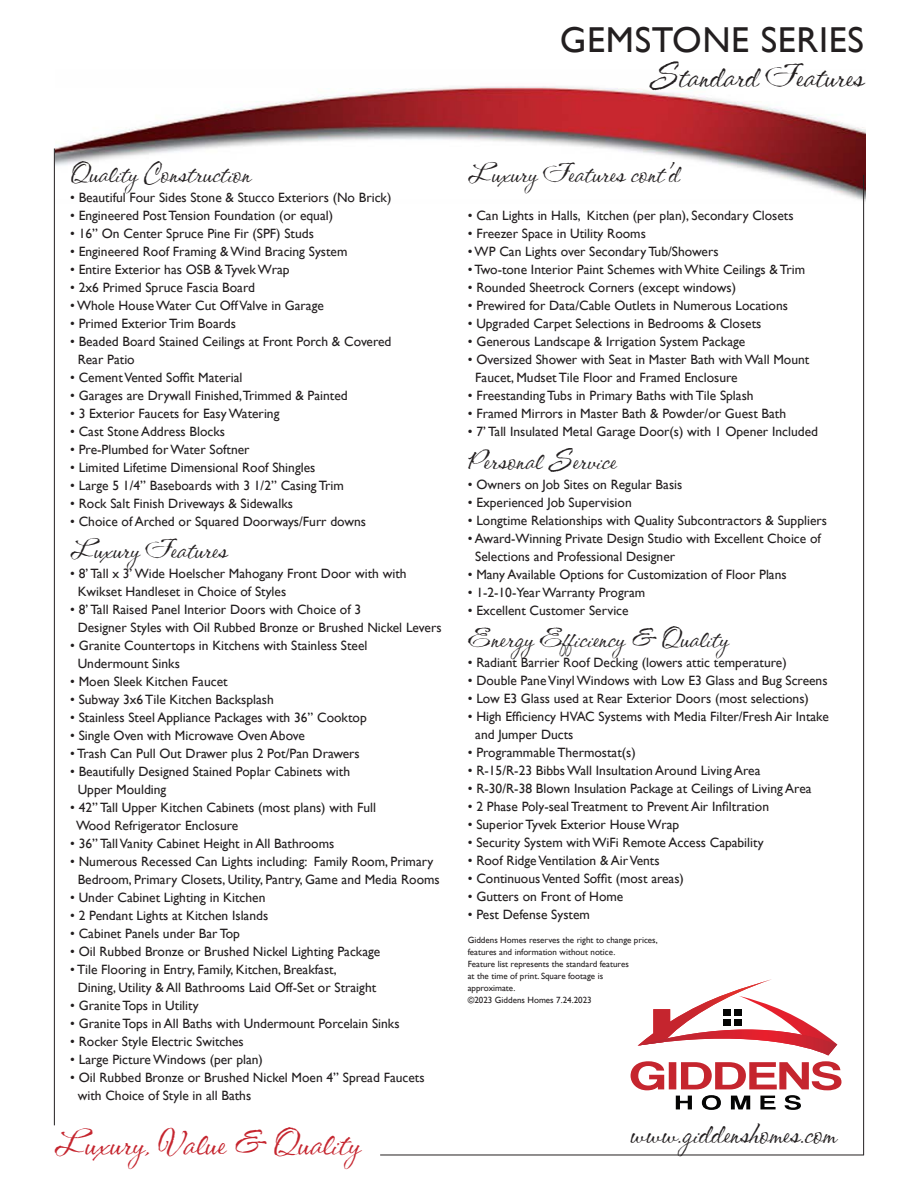
<style>
.page{position:relative;width:918px;height:1188px;background:#fff}
.page>*{position:absolute;margin:0;border:0;box-sizing:border-box;transform-origin:0 0}
.t1{font:39px "CAC Shishoni Brush";color:#c5252e}
.t2{font:36px "CAC Shishoni Brush";color:#231f20}
.t3{font:36px "Gill Sans";letter-spacing:.02em;color:#231f20}
.t4{font:33px "CAC Shishoni Brush";color:#231f20}
.t5{font:30px "CAC Shishoni Brush";color:#231f20}
.t6{font:13.5px "Gill Sans";color:#231f20}
.t7{font:9px "Gill Sans";color:#231f20}
</style>
<div class="page">
<img style="left:55px;top:88px;width:810px;height:110px">
<hr style="left:380px;top:1155px;width:484px;height:1px;background:#231f20">
<svg style="left:637px;top:979px;width:200px;height:76px"></svg>
<div style="left:724px;top:1009px;width:7px;height:7px;background:#050504"></div>
<div style="left:735px;top:1009px;width:7px;height:7px;background:#050504"></div>
<div style="left:735px;top:1019px;width:7px;height:7px;background:#050504"></div>
<div style="left:724px;top:1019px;width:7px;height:7px;background:#050504"></div>
<svg style="left:631px;top:1061px;width:210px;height:49px"></svg>
<hr style="left:54px;top:148px;width:1px;height:977px;background:#231f20">
<hr style="left:863px;top:175px;width:1px;height:980px;background:#231f20">
<p class="t3" style="left:560px;top:19px;width:306px">GEMSTONE SERIES</p>
<p class="t2" style="left:649px;top:55px;width:217px">Standard Features</p>
<p class="t5" style="left:70px;top:155px;width:182px">Quality Construction</p>
<p class="t6" style="left:70px;top:189px;width:323px">• Beautiful Four Sides Stone &amp; Stucco Exteriors (No Brick)</p>
<p class="t6" style="left:70px;top:207px;width:264px">• Engineered Post Tension Foundation (or equal)</p>
<p class="t6" style="left:70px;top:225px;width:245px">• 16” On Center Spruce Pine Fir (SPF) Studs</p>
<p class="t6" style="left:70px;top:243px;width:279px">• Engineered Roof Framing &amp; Wind Bracing System</p>
<p class="t6" style="left:70px;top:261px;width:221px">• Entire Exterior has OSB &amp; Tyvek Wrap</p>
<p class="t6" style="left:70px;top:279px;width:186px">• 2x6 Primed Spruce Fascia Board</p>
<p class="t6" style="left:70px;top:297px;width:255px">• Whole House Water Cut Off Valve in Garage</p>
<p class="t6" style="left:70px;top:315px;width:167px">• Primed Exterior Trim Boards</p>
<p class="t6" style="left:70px;top:333px;width:323px">• Beaded Board Stained Ceilings at Front Porch &amp; Covered</p>
<p class="t6" style="left:78px;top:351px;width:59px">Rear Patio</p>
<p class="t6" style="left:70px;top:369px;width:174px">• Cement Vented Soffit Material</p>
<p class="t6" style="left:70px;top:387px;width:279px">• Garages are Drywall Finished,Trimmed &amp; Painted</p>
<p class="t6" style="left:70px;top:405px;width:211px">• 3 Exterior Faucets for Easy Watering</p>
<p class="t6" style="left:70px;top:423px;width:156px">• Cast Stone Address Blocks</p>
<p class="t6" style="left:70px;top:441px;width:181px">• Pre-Plumbed for Water Softner</p>
<p class="t6" style="left:70px;top:459px;width:247px">• Limited Lifetime Dimensional Roof Shingles</p>
<p class="t6" style="left:70px;top:477px;width:275px">• Large 5 1/4” Baseboards with 3 1/2” Casing Trim</p>
<p class="t6" style="left:70px;top:495px;width:224px">• Rock Salt Finish Driveways &amp; Sidewalks</p>
<p class="t6" style="left:70px;top:513px;width:297px">• Choice of Arched or Squared Doorways/Furr downs</p>
<p class="t5" style="left:70px;top:532px;width:159px">Luxury Features</p>
<p class="t6" style="left:70px;top:566px;width:338px">• 8’ Tall x 3’ Wide Hoelscher Mahogany Front Door with with</p>
<p class="t6" style="left:78px;top:584px;width:210px">Kwikset Handleset in Choice of Styles</p>
<p class="t6" style="left:70px;top:602px;width:293px">• 8’ Tall Raised Panel Interior Doors with Choice of 3</p>
<p class="t6" style="left:78px;top:620px;width:365px">Designer Styles with Oil Rubbed Bronze or Brushed Nickel Levers</p>
<p class="t6" style="left:70px;top:638px;width:299px">• Granite Countertops in Kitchens with Stainless Steel</p>
<p class="t6" style="left:78px;top:656px;width:104px">Undermount Sinks</p>
<p class="t6" style="left:70px;top:674px;width:159px">• Moen Sleek Kitchen Faucet</p>
<p class="t6" style="left:70px;top:692px;width:205px">• Subway 3x6 Tile Kitchen Backsplash</p>
<p class="t6" style="left:70px;top:710px;width:298px">• Stainless Steel Appliance Packages with 36” Cooktop</p>
<p class="t6" style="left:70px;top:728px;width:236px">• Single Oven with Microwave Oven Above</p>
<p class="t6" style="left:70px;top:746px;width:291px">• Trash Can Pull Out Drawer plus 2 Pot/Pan Drawers</p>
<p class="t6" style="left:70px;top:764px;width:281px">• Beautifully Designed Stained Poplar Cabinets with</p>
<p class="t6" style="left:78px;top:782px;width:90px">Upper Moulding</p>
<p class="t6" style="left:70px;top:800px;width:307px">• 42” Tall Upper Kitchen Cabinets (most plans) with Full</p>
<p class="t6" style="left:76px;top:818px;width:164px">Wood Refrigerator Enclosure</p>
<p class="t6" style="left:70px;top:836px;width:266px">• 36” Tall Vanity Cabinet Height in All Bathrooms</p>
<p class="t6" style="left:70px;top:854px;width:365px">• Numerous Recessed Can Lights including: Family Room, Primary</p>
<p class="t6" style="left:78px;top:872px;width:364px">Bedroom, Primary Closets, Utility, Pantry, Game and Media Rooms</p>
<p class="t6" style="left:70px;top:890px;width:197px">• Under Cabinet Lighting in Kitchen</p>
<p class="t6" style="left:70px;top:908px;width:200px">• 2 Pendant Lights at Kitchen Islands</p>
<p class="t6" style="left:70px;top:926px;width:171px">• Cabinet Panels under Bar Top</p>
<p class="t6" style="left:70px;top:944px;width:312px">• Oil Rubbed Bronze or Brushed Nickel Lighting Package</p>
<p class="t6" style="left:70px;top:962px;width:268px">• Tile Flooring in Entry, Family, Kitchen, Breakfast,</p>
<p class="t6" style="left:78px;top:980px;width:300px">Dining, Utility &amp; All Bathrooms Laid Off-Set or Straight</p>
<p class="t6" style="left:70px;top:998px;width:130px">• Granite Tops in Utility</p>
<p class="t6" style="left:70px;top:1016px;width:331px">• Granite Tops in All Baths with Undermount Porcelain Sinks</p>
<p class="t6" style="left:70px;top:1034px;width:175px">• Rocker Style Electric Switches</p>
<p class="t6" style="left:70px;top:1052px;width:194px">• Large Picture Windows (per plan)</p>
<p class="t6" style="left:70px;top:1070px;width:356px">• Oil Rubbed Bronze or Brushed Nickel Moen 4” Spread Faucets</p>
<p class="t6" style="left:78px;top:1088px;width:175px">with Choice of Style in all Baths</p>
<p class="t5" style="left:468px;top:155px;width:213px">Luxury Features cont’d</p>
<p class="t6" style="left:468px;top:208px;width:327px">• Can Lights in Halls, Kitchen (per plan), Secondary Closets</p>
<p class="t6" style="left:468px;top:226px;width:180px">• Freezer Space in Utility Rooms</p>
<p class="t6" style="left:468px;top:244px;width:252px">• WP Can Lights over Secondary Tub/Showers</p>
<p class="t6" style="left:468px;top:262px;width:339px">• Two-tone Interior Paint Schemes with White Ceilings &amp; Trim</p>
<p class="t6" style="left:468px;top:280px;width:270px">• Rounded Sheetrock Corners (except windows)</p>
<p class="t6" style="left:468px;top:298px;width:322px">• Prewired for Data/Cable Outlets in Numerous Locations</p>
<p class="t6" style="left:468px;top:316px;width:295px">• Upgraded Carpet Selections in Bedrooms &amp; Closets</p>
<p class="t6" style="left:468px;top:334px;width:279px">• Generous Landscape &amp; Irrigation System Package</p>
<p class="t6" style="left:468px;top:352px;width:343px">• Oversized Shower with Seat in Master Bath with Wall Mount</p>
<p class="t6" style="left:475px;top:370px;width:264px">Faucet, Mudset Tile Floor and Framed Enclosure</p>
<p class="t6" style="left:468px;top:388px;width:287px">• Freestanding Tubs in Primary Baths with Tile Splash</p>
<p class="t6" style="left:468px;top:406px;width:320px">• Framed Mirrors in Master Bath &amp; Powder/or Guest Bath</p>
<p class="t6" style="left:468px;top:424px;width:352px">• 7’ Tall Insulated Metal Garage Door(s) with 1 Opener Included</p>
<p class="t5" style="left:468px;top:442px;width:150px">Personal Service</p>
<p class="t6" style="left:468px;top:476px;width:216px">• Owners on Job Sites on Regular Basis</p>
<p class="t6" style="left:468px;top:494px;width:165px">• Experienced Job Supervision</p>
<p class="t6" style="left:468px;top:512px;width:361px">• Longtime Relationships with Quality Subcontractors &amp; Suppliers</p>
<p class="t6" style="left:468px;top:530px;width:355px">• Award-Winning Private Design Studio with Excellent Choice of</p>
<p class="t6" style="left:475px;top:548px;width:201px">Selections and Professional Designer</p>
<p class="t6" style="left:468px;top:566px;width:320px">• Many Available Options for Customization of Floor Plans</p>
<p class="t6" style="left:468px;top:584px;width:179px">• 1-2-10-Year Warranty Program</p>
<p class="t6" style="left:468px;top:602px;width:162px">• Excellent Customer Service</p>
<p class="t5" style="left:468px;top:620px;width:262px">Energy Efficiency &amp; Quality</p>
<p class="t6" style="left:468px;top:655px;width:320px">• Radiant Barrier Roof Decking (lowers attic temperature)</p>
<p class="t6" style="left:468px;top:673px;width:361px">• Double Pane Vinyl Windows with Low E3 Glass and Bug Screens</p>
<p class="t6" style="left:468px;top:691px;width:343px">• Low E3 Glass used at Rear Exterior Doors (most selections)</p>
<p class="t6" style="left:468px;top:709px;width:362px">• High Efficiency HVAC Systems with Media Filter/Fresh Air Intake</p>
<p class="t6" style="left:475px;top:727px;width:100px">and Jumper Ducts</p>
<p class="t6" style="left:468px;top:745px;width:170px">• Programmable Thermostat(s)</p>
<p class="t6" style="left:468px;top:763px;width:294px">• R-15/R-23 Bibbs Wall Insultation Around Living Area</p>
<p class="t6" style="left:468px;top:781px;width:345px">• R-30/R-38 Blown Insulation Package at Ceilings of Living Area</p>
<p class="t6" style="left:468px;top:799px;width:303px">• 2 Phase Poly-seal Treatment to Prevent Air Infiltration</p>
<p class="t6" style="left:468px;top:817px;width:213px">• Superior Tyvek Exterior House Wrap</p>
<p class="t6" style="left:468px;top:835px;width:297px">• Security System with WiFi Remote Access Capability</p>
<p class="t6" style="left:468px;top:853px;width:193px">• Roof Ridge Ventilation &amp; Air Vents</p>
<p class="t6" style="left:468px;top:871px;width:218px">• Continuous Vented Soffit (most areas)</p>
<p class="t6" style="left:468px;top:889px;width:157px">• Gutters on Front of Home</p>
<p class="t6" style="left:468px;top:907px;width:124px">• Pest Defense System</p>
<p class="t7" style="left:468px;top:935px;width:191px">Giddens Homes reserves the right to change prices,</p>
<p class="t7" style="left:468px;top:947px;width:149px">features and information without notice.</p>
<p class="t7" style="left:468px;top:959px;width:162px">Feature list represents the standard features</p>
<p class="t7" style="left:468px;top:971px;width:137px">at the time of print. Square footage is</p>
<p class="t7" style="left:468px;top:983px;width:49px">approximate.</p>
<p class="t7" style="left:468px;top:995px;width:125px">©2023 Giddens Homes 7.24.2023</p>
<p class="t1" style="left:54px;top:1120px;width:308px">Luxury, Value &amp; Quality</p>
<p class="t4" style="left:630px;top:1113px;width:208px">www.giddenshomes.com</p>
</div>
